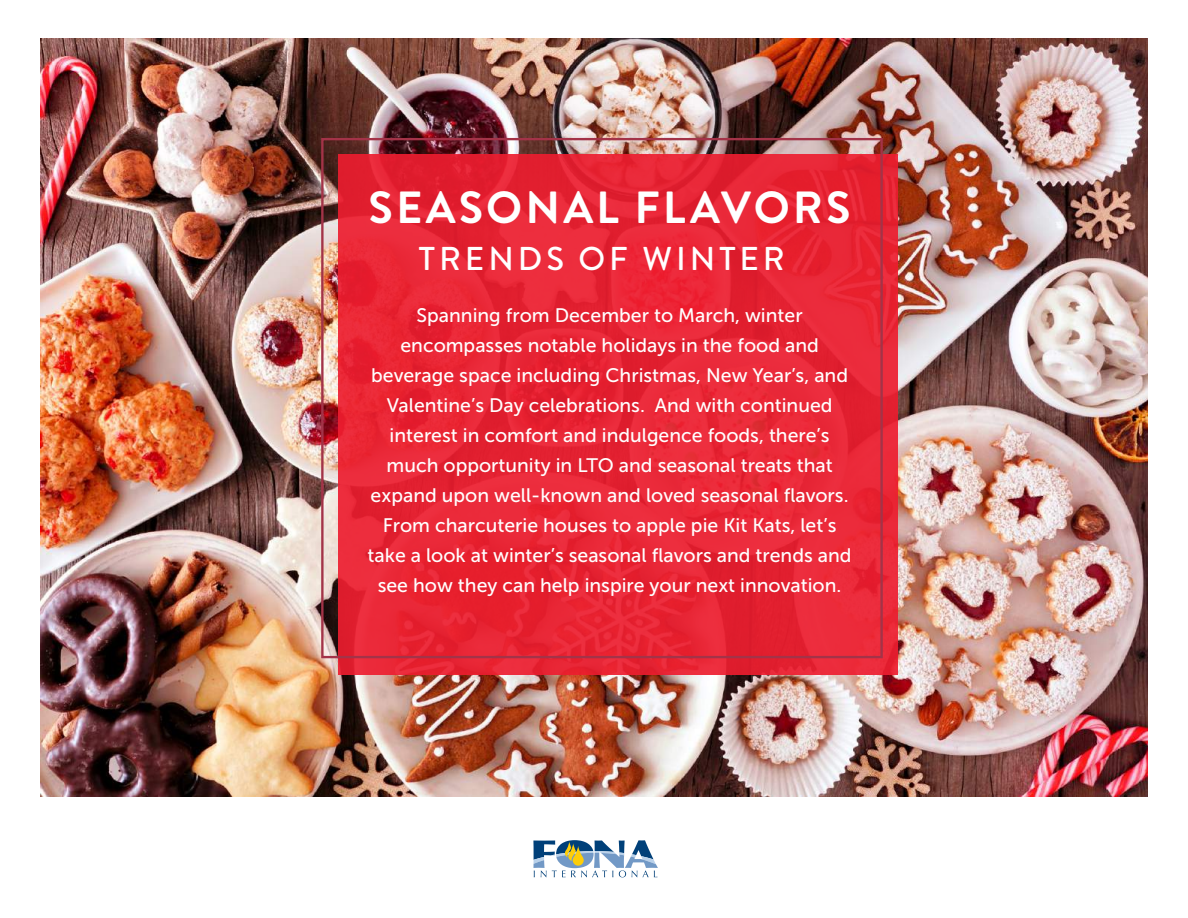
<style>
.page{position:relative;width:1188px;height:918px;background:#fff}
.page>*{position:absolute;margin:0;border:0;box-sizing:border-box;transform-origin:0 0}
.t1{font:700 45px "Brandon Grotesque";letter-spacing:.07em;color:#fff}
.t2{font:500 33px "Brandon Grotesque";letter-spacing:.12em;color:#fff}
.t3{font:19.5px/30px "Museo Sans 500";color:#fff;text-align:center}
</style>
<div class="page">
<svg style="left:533px;top:840px;width:125px;height:37px"></svg>
<img style="left:40px;top:38px;width:1108px;height:758px">
<div style="left:338px;top:154px;width:560px;height:520px;background:#ea2736"></div>
<div style="left:321px;top:138px;width:562px;height:520px;border:2px solid #a33348"></div>
<h1 class="t1" style="left:369px;top:176px;width:483px">SEASONAL FLAVORS</h1>
<h2 class="t2" style="left:419px;top:235px;width:367px">TRENDS OF WINTER</h2>
<p class="t3" style="left:368px;top:300px;width:486px">Spanning from December to March, winter encompasses notable holidays in the food and beverage space including Christmas, New Year’s, and Valentine’s Day celebrations. And with continued interest in comfort and indulgence foods, there’s much opportunity in LTO and seasonal treats that expand upon well-known and loved seasonal flavors.<br>From charcuterie houses to apple pie Kit Kats, let’s take a look at winter’s seasonal flavors and trends and see how they can help inspire your next innovation.</p>
</div>
